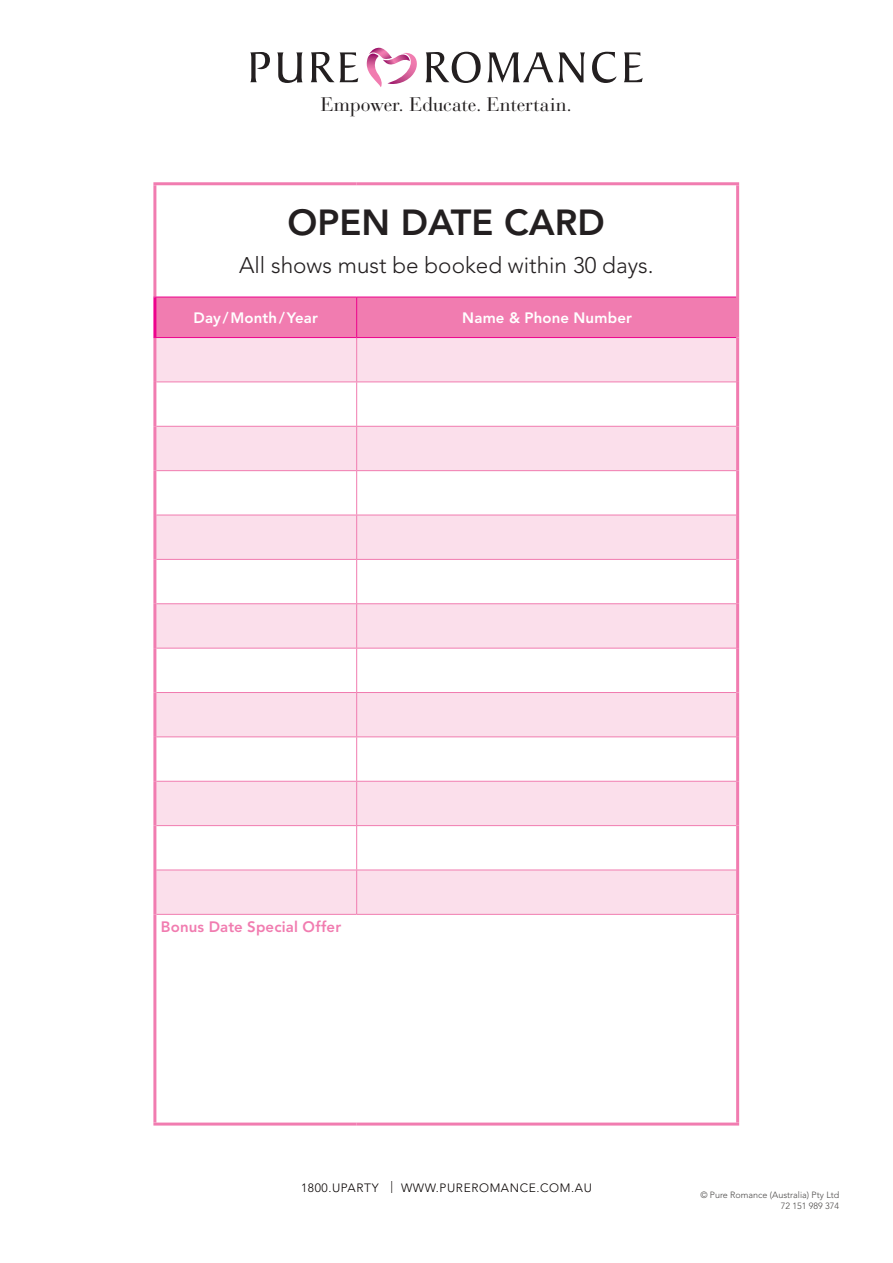
<style>
.page{position:relative;width:893px;height:1263px;background:#fff}
.page>*{position:absolute;margin:0;border:0;box-sizing:border-box;transform-origin:0 0}
.t1{font:800 36px "Avenir";color:#231f20}
.t2{font:300 22.5px "Avenir";color:#231f20}
.t3{font:19.5px "Bauer Bodoni";letter-spacing:-.01em;color:#231f20}
.t4{font:800 15px "Avenir";letter-spacing:.01em;color:#fff}
.t5{font:800 15px "Avenir";letter-spacing:.01em;color:#f17cb0}
.t6{font:300 12px "Avenir";letter-spacing:.05em;color:#080302}
.t7{font:300 9px/10.8px "Avenir";color:#4b4948;text-align:right}
</style>
<div class="page">
<svg style="left:250px;top:52px;width:20px;height:30px"></svg>
<svg style="left:277px;top:52px;width:26px;height:31px"></svg>
<svg style="left:311px;top:52px;width:47px;height:30px"></svg>
<svg style="left:426px;top:52px;width:217px;height:31px"></svg>
<svg style="left:367px;top:48px;width:50px;height:39px"></svg>
<div style="left:156px;top:298px;width:580px;height:39px;background:#f17cb0"></div>
<svg style="left:156px;top:338px;width:580px;height:576px;fill:#fbdfeb"></svg>
<hr style="left:153px;top:182px;width:204px;height:3px;background:#f17cb0">
<hr style="left:153px;top:185px;width:3px;height:112px;background:#f17cb0">
<hr style="left:357px;top:182px;width:382px;height:3px;background:#f17cb0">
<hr style="left:736px;top:185px;width:3px;height:112px;background:#f17cb0">
<hr style="left:153px;top:338px;width:3px;height:44px;background:#f17cb0">
<hr style="left:736px;top:338px;width:3px;height:44px;background:#f17cb0">
<hr style="left:153px;top:382px;width:3px;height:44px;background:#f17cb0">
<hr style="left:736px;top:382px;width:3px;height:44px;background:#f17cb0">
<hr style="left:153px;top:426px;width:3px;height:45px;background:#f17cb0">
<hr style="left:736px;top:426px;width:3px;height:45px;background:#f17cb0">
<hr style="left:153px;top:471px;width:3px;height:44px;background:#f17cb0">
<hr style="left:736px;top:471px;width:3px;height:44px;background:#f17cb0">
<hr style="left:153px;top:515px;width:3px;height:44px;background:#f17cb0">
<hr style="left:736px;top:515px;width:3px;height:44px;background:#f17cb0">
<hr style="left:153px;top:559px;width:3px;height:45px;background:#f17cb0">
<hr style="left:736px;top:559px;width:3px;height:45px;background:#f17cb0">
<hr style="left:153px;top:604px;width:3px;height:44px;background:#f17cb0">
<hr style="left:736px;top:604px;width:3px;height:44px;background:#f17cb0">
<hr style="left:153px;top:648px;width:3px;height:44px;background:#f17cb0">
<hr style="left:736px;top:648px;width:3px;height:44px;background:#f17cb0">
<hr style="left:153px;top:692px;width:3px;height:45px;background:#f17cb0">
<hr style="left:736px;top:692px;width:3px;height:45px;background:#f17cb0">
<hr style="left:153px;top:737px;width:3px;height:44px;background:#f17cb0">
<hr style="left:736px;top:737px;width:3px;height:44px;background:#f17cb0">
<hr style="left:153px;top:781px;width:3px;height:45px;background:#f17cb0">
<hr style="left:736px;top:781px;width:3px;height:45px;background:#f17cb0">
<hr style="left:153px;top:826px;width:3px;height:44px;background:#f17cb0">
<hr style="left:736px;top:826px;width:3px;height:44px;background:#f17cb0">
<hr style="left:356px;top:338px;width:1px;height:43px;background:#f17cb0">
<hr style="left:156px;top:381px;width:201px;height:1px;background:#f17cb0">
<hr style="left:357px;top:381px;width:379px;height:1px;background:#f17cb0">
<hr style="left:356px;top:382px;width:1px;height:44px;background:#f17cb0">
<hr style="left:156px;top:426px;width:201px;height:1px;background:#f17cb0">
<hr style="left:357px;top:426px;width:379px;height:1px;background:#f17cb0">
<hr style="left:356px;top:427px;width:1px;height:43px;background:#f17cb0">
<hr style="left:156px;top:470px;width:201px;height:1px;background:#f17cb0">
<hr style="left:357px;top:470px;width:379px;height:1px;background:#f17cb0">
<hr style="left:356px;top:471px;width:1px;height:44px;background:#f17cb0">
<hr style="left:156px;top:515px;width:201px;height:1px;background:#f17cb0">
<hr style="left:357px;top:515px;width:379px;height:1px;background:#f17cb0">
<hr style="left:356px;top:515px;width:1px;height:44px;background:#f17cb0">
<hr style="left:156px;top:559px;width:201px;height:1px;background:#f17cb0">
<hr style="left:357px;top:559px;width:379px;height:1px;background:#f17cb0">
<hr style="left:356px;top:560px;width:1px;height:43px;background:#f17cb0">
<hr style="left:156px;top:603px;width:201px;height:1px;background:#f17cb0">
<hr style="left:357px;top:603px;width:379px;height:1px;background:#f17cb0">
<hr style="left:356px;top:604px;width:1px;height:44px;background:#f17cb0">
<hr style="left:156px;top:648px;width:201px;height:1px;background:#f17cb0">
<hr style="left:357px;top:648px;width:379px;height:1px;background:#f17cb0">
<hr style="left:356px;top:648px;width:1px;height:44px;background:#f17cb0">
<hr style="left:156px;top:692px;width:201px;height:1px;background:#f17cb0">
<hr style="left:357px;top:692px;width:379px;height:1px;background:#f17cb0">
<hr style="left:356px;top:693px;width:1px;height:43px;background:#f17cb0">
<hr style="left:156px;top:736px;width:201px;height:1px;background:#f17cb0">
<hr style="left:357px;top:736px;width:379px;height:1px;background:#f17cb0">
<hr style="left:356px;top:737px;width:1px;height:44px;background:#f17cb0">
<hr style="left:156px;top:781px;width:201px;height:1px;background:#f17cb0">
<hr style="left:357px;top:781px;width:379px;height:1px;background:#f17cb0">
<hr style="left:356px;top:782px;width:1px;height:43px;background:#f17cb0">
<hr style="left:156px;top:825px;width:201px;height:1px;background:#f17cb0">
<hr style="left:357px;top:825px;width:379px;height:1px;background:#f17cb0">
<hr style="left:356px;top:826px;width:1px;height:44px;background:#f17cb0">
<hr style="left:153px;top:297px;width:3px;height:40px;background:#ed028c">
<hr style="left:153px;top:297px;width:204px;height:1px;background:#ed028c">
<hr style="left:357px;top:297px;width:379px;height:1px;background:#ed028c">
<hr style="left:356px;top:297px;width:1px;height:40px;background:#ed028c">
<hr style="left:736px;top:297px;width:3px;height:41px;background:#f17cb0">
<hr style="left:153px;top:337px;width:204px;height:1px;background:#ed028c">
<hr style="left:357px;top:337px;width:379px;height:1px;background:#ed028c">
<hr style="left:156px;top:870px;width:201px;height:1px;background:#f17cb0">
<hr style="left:357px;top:870px;width:379px;height:1px;background:#f17cb0">
<hr style="left:356px;top:870px;width:1px;height:44px;background:#f17cb0">
<hr style="left:153px;top:870px;width:3px;height:44px;background:#f17cb0">
<hr style="left:736px;top:870px;width:3px;height:44px;background:#f17cb0">
<hr style="left:156px;top:914px;width:201px;height:1px;background:#f17cb0">
<hr style="left:357px;top:914px;width:379px;height:1px;background:#f17cb0">
<hr style="left:153px;top:914px;width:3px;height:208px;background:#f17cb0">
<hr style="left:736px;top:914px;width:3px;height:208px;background:#f17cb0">
<hr style="left:153px;top:1122px;width:204px;height:3px;background:#f17cb0">
<hr style="left:357px;top:1122px;width:382px;height:3px;background:#f17cb0">
<h3 class="t3" style="left:321px;top:93px;width:253px">Empower. Educate. Entertain.</h3>
<h1 class="t1" style="left:288px;top:201px;width:319px">OPEN DATE CARD</h1>
<h2 class="t2" style="left:239px;top:252px;width:416px">All shows must be booked within 30 days.</h2>
<h3 class="t4" style="left:194px;top:309px;width:126px">Day/Month/Year</h3>
<h3 class="t4" style="left:462px;top:309px;width:171px">Name &amp; Phone Number</h3>
<h3 class="t5" style="left:161px;top:917px;width:182px">Bonus Date Special Offer</h3>
<h3 class="t6" style="left:301px;top:1180px;width:292px">1800.UPARTY | WWW.PUREROMANCE.COM.AU</h3>
<p class="t7" style="left:700px;top:1190px;width:140px">© Pure Romance (Australia) Pty Ltd<br>72 151 989 374</p>
</div>
